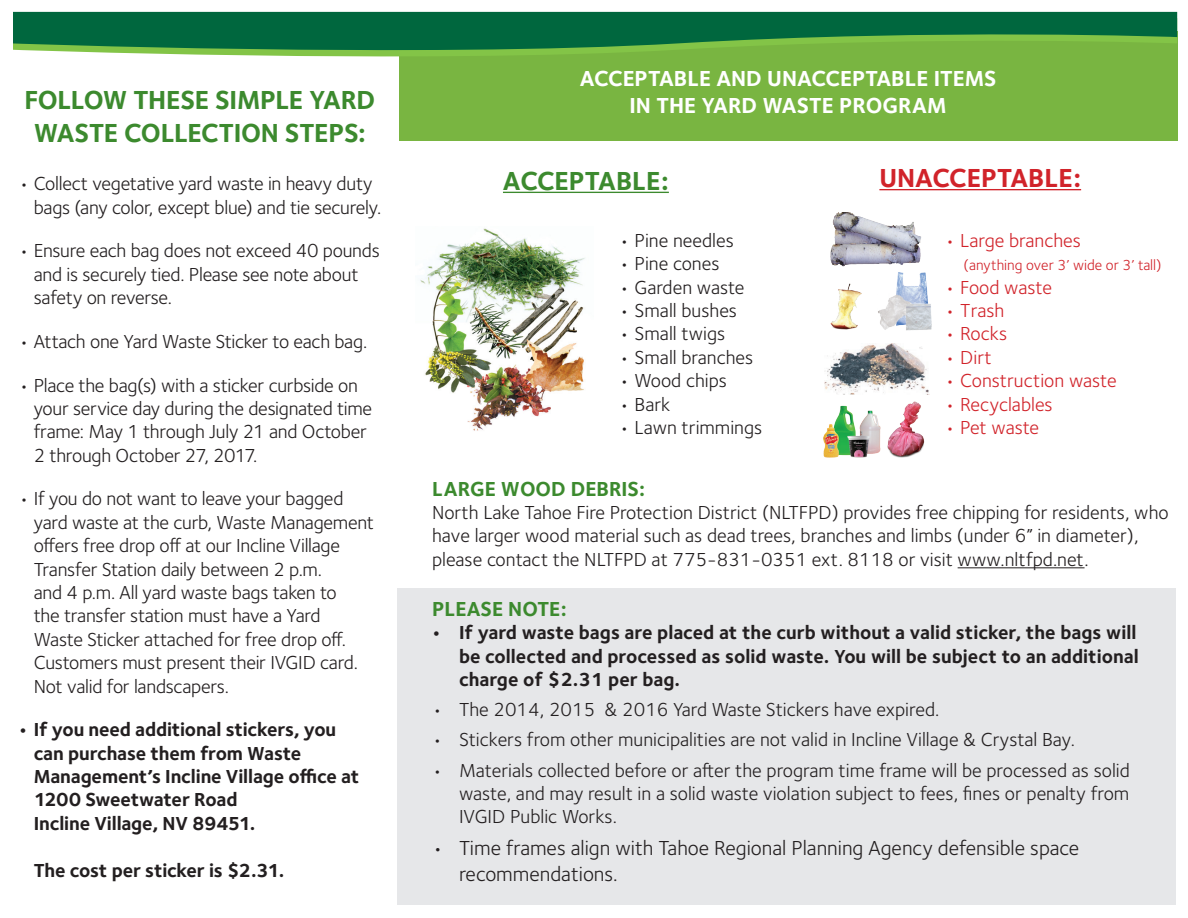
<style>
.page{position:relative;width:1188px;height:918px;background:#fff}
.page>*{position:absolute;margin:0;border:0;box-sizing:border-box;transform-origin:0 0}
.t1{font:700 27px "Foundry Sterling";letter-spacing:-.01em;color:#3c8a2e}
.t2{font:700 27px "Foundry Sterling";color:#d1232a}
.t3{font:700 22.5px "Foundry Sterling";color:#fff}
.t4{font:21px/25.2px "Foundry Sterling";color:#231f20}
.t5{font:700 21px "Foundry Sterling";color:#3c8a2e}
.t6{font:19.5px/23.4px "Foundry Sterling";letter-spacing:-.01em;color:#231f20}
.t7{font:700 19.5px/23.4px "Foundry Sterling";letter-spacing:-.005em;color:#231f20}
.t8{font:19.5px "Foundry Sterling";color:#d1232a}
.t9{font:15px "Foundry Sterling";color:#d1232a}
</style>
<div class="page">
<div style="left:397px;top:589px;width:779px;height:316px;background:#e6e7e9"></div>
<div style="left:399px;top:31px;width:778px;height:109px;background:#79b541"></div>
<svg style="left:13px;top:12px;width:1164px;height:45px;fill:#00673e"></svg>
<hr style="left:503px;top:192px;width:166px;height:1px;background:#3c8a2e">
<hr style="left:958px;top:567px;width:127px;height:1px;background:#231f20">
<hr style="left:879px;top:189px;width:202px;height:1px;background:#d1232a">
<img style="left:830px;top:283px;width:32px;height:47px">
<img style="left:878px;top:279px;width:54px;height:51px">
<img style="left:906px;top:304px;width:25px;height:27px">
<img style="left:830px;top:212px;width:96px;height:67px">
<img style="left:420px;top:228px;width:165px;height:203px">
<img style="left:823px;top:405px;width:58px;height:53px">
<img style="left:887px;top:401px;width:37px;height:57px">
<img style="left:824px;top:343px;width:105px;height:51px">
<p class="t3" style="left:580px;top:65px;width:418px">ACCEPTABLE AND UNACCEPTABLE ITEMS</p>
<p class="t1" style="left:24px;top:84px;width:352px">FOLLOW THESE SIMPLE YARD</p>
<p class="t3" style="left:630px;top:92px;width:318px">IN THE YARD WASTE PROGRAM</p>
<p class="t1" style="left:34px;top:117px;width:334px">WASTE COLLECTION STEPS:</p>
<p class="t6" style="left:34px;top:172px;width:349px;text-indent:-15px">• Collect vegetative yard waste in heavy duty bags (any color, except blue) and tie securely.</p>
<p class="t6" style="left:34px;top:239px;width:348px;text-indent:-15px">• Ensure each bag does not exceed 40 pounds and is securely tied. Please see note about safety on reverse.</p>
<p class="t6" style="left:19px;top:330px;width:350px">• Attach one Yard Waste Sticker to each bag.</p>
<p class="t6" style="left:34px;top:374px;width:340px;text-indent:-15px">• Place the bag(s) with a sticker curbside on your service day during the designated time frame: May 1 through July 21 and October 2 through October 27, 2017.</p>
<p class="t6" style="left:34px;top:487px;width:342px;text-indent:-15px">• If you do not want to leave your bagged yard waste at the curb, Waste Management offers free drop off at our Incline Village Transfer Station daily between 2 p.m.<br>and 4 p.m. All yard waste bags taken to<br>the transfer station must have a Yard Waste Sticker attached for free drop off.<br>Customers must present their IVGID card.<br>Not valid for landscapers.</p>
<p class="t7" style="left:34px;top:719px;width:327px;text-indent:-15px">• If you need additional stickers, you can purchase them from Waste<br>Management’s Incline Village office at<br>1200 Sweetwater Road<br>Incline Village, NV 89451.</p>
<p class="t7" style="left:34px;top:859px;width:252px">The cost per sticker is $2.31.</p>
<p class="t2" style="left:879px;top:162px;width:203px">UNACCEPTABLE:</p>
<p class="t1" style="left:503px;top:164px;width:167px">ACCEPTABLE:</p>
<p class="t6" style="left:619px;top:229px;width:116px">• Pine needles</p>
<p class="t6" style="left:619px;top:252px;width:102px">• Pine cones</p>
<p class="t6" style="left:619px;top:276px;width:127px">• Garden waste</p>
<p class="t6" style="left:619px;top:299px;width:119px">• Small bushes</p>
<p class="t6" style="left:619px;top:322px;width:108px">• Small twigs</p>
<p class="t6" style="left:619px;top:346px;width:136px">• Small branches</p>
<p class="t6" style="left:619px;top:369px;width:109px">• Wood chips</p>
<p class="t6" style="left:619px;top:393px;width:53px">• Bark</p>
<p class="t6" style="left:619px;top:416px;width:145px">• Lawn trimmings</p>
<p class="t8" style="left:945px;top:229px;width:138px">• Large branches</p>
<p class="t9" style="left:964px;top:257px;width:200px">(anything over 3’ wide or 3’ tall)</p>
<p class="t8" style="left:945px;top:276px;width:109px">• Food waste</p>
<p class="t8" style="left:945px;top:299px;width:61px">• Trash</p>
<p class="t8" style="left:945px;top:323px;width:64px">• Rocks</p>
<p class="t8" style="left:945px;top:346px;width:48px">• Dirt</p>
<p class="t8" style="left:945px;top:369px;width:173px">• Construction waste</p>
<p class="t8" style="left:945px;top:393px;width:109px">• Recyclables</p>
<p class="t8" style="left:945px;top:416px;width:96px">• Pet waste</p>
<p class="t5" style="left:432px;top:476px;width:215px">LARGE WOOD DEBRIS:</p>
<p class="t6" style="left:432px;top:501px;width:738px">North Lake Tahoe Fire Protection District (NLTFPD) provides free chipping for residents, who have larger wood material such as dead trees, branches and limbs (under 6” in diameter), please contact the NLTFPD at 775-831-0351 ext. 8118 or visit www.nltfpd.net.</p>
<p class="t5" style="left:432px;top:596px;width:136px">PLEASE NOTE:</p>
<p class="t7" style="left:459px;top:622px;width:681px;text-indent:-27px">• If yard waste bags are placed at the curb without a valid sticker, the bags will be collected and processed as solid waste. You will be subject to an additional charge of $2.31 per bag.</p>
<p class="t6" style="left:432px;top:698px;width:509px">• The 2014, 2015 &amp; 2016 Yard Waste Stickers have expired.</p>
<p class="t6" style="left:432px;top:728px;width:644px">• Stickers from other municipalities are not valid in Incline Village &amp; Crystal Bay.</p>
<p class="t6" style="left:459px;top:759px;width:672px;text-align:justify;text-indent:-27px">• Materials collected before or after the program time frame will be processed as solid waste, and may result in a solid waste violation subject to fees, fines or penalty from IVGID Public Works.</p>
<p class="t4" style="left:459px;top:836px;width:622px;text-indent:-27px">• Time frames align with Tahoe Regional Planning Agency defensible space recommendations.</p>
</div>
